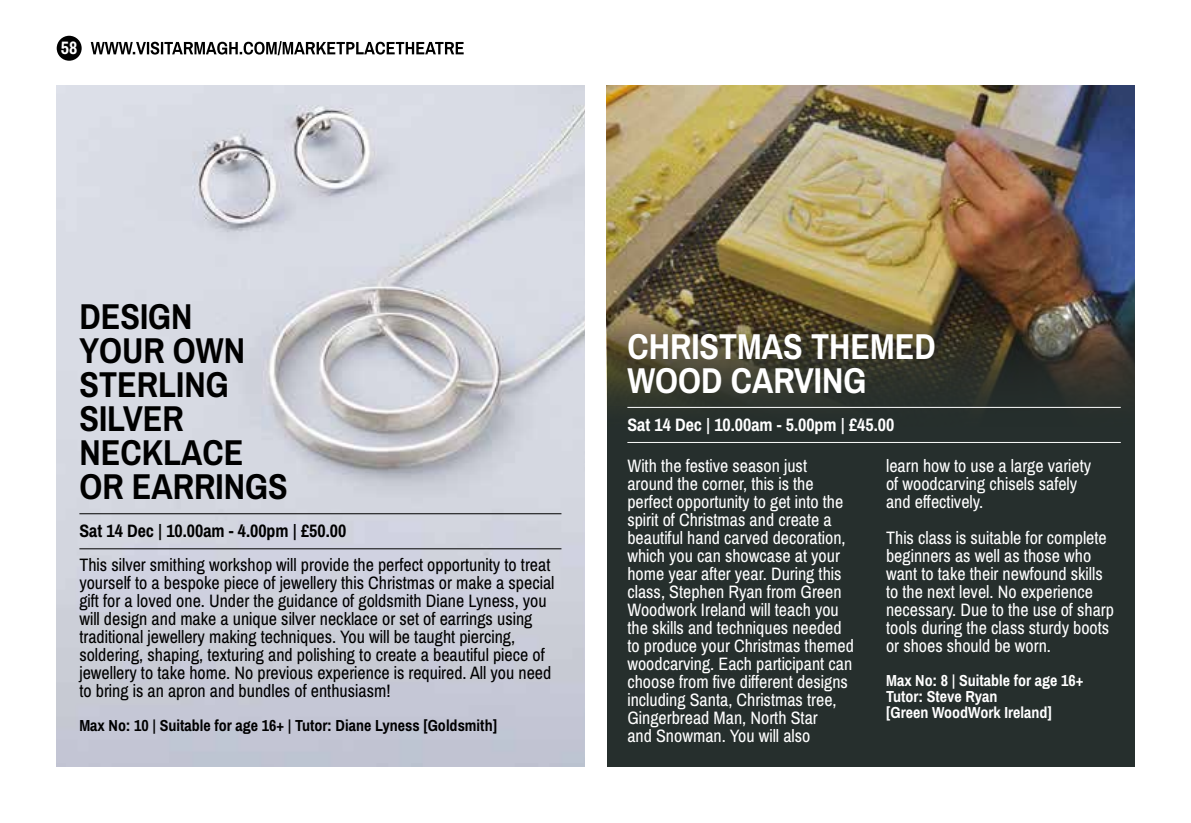
<style>
.page{position:relative;width:1191px;height:823px;background:#fff}
.page>*{position:absolute;margin:0;border:0;box-sizing:border-box;transform-origin:0 0}
.t1{font:700 36px/34px "Archivo Narrow";color:#000}
.t2{font:700 36px/34px "Archivo Narrow";color:#fff}
.t3{font:18px/18px "Archivo Narrow";color:#fff}
.t4{font:18px/18px "Archivo Narrow";color:#000}
.t5{font:700 18px "Archivo Narrow";color:#fff}
.t6{font:700 18px "Archivo Narrow";color:#000}
.t7{font:700 16px/16px "Archivo Narrow";color:#fff}
.t8{font:700 16px "Archivo Narrow";color:#000}
</style>
<div class="page">
<div style="left:57px;top:36px;width:25px;height:25px;background:#000;border-radius:50%"></div>
<svg style="left:91px;top:41px;width:373px;height:14px"></svg>
<img style="left:57px;top:85px;width:527px;height:680px">
<hr style="left:79px;top:513px;width:482px;height:1px;background:#000">
<hr style="left:79px;top:548px;width:482px;height:1px;background:#000">
<div style="left:607px;top:85px;width:527px;height:680px;background:#262f2d"></div>
<img style="left:607px;top:85px;width:527px;height:323px">
<hr style="left:627px;top:406px;width:493px;height:1px;background:#fff">
<hr style="left:627px;top:441px;width:493px;height:1px;background:#fff">
<p class="t5" style="left:61px;top:36px;width:18px">58</p>
<h1 class="t1" style="left:79px;top:299px;width:210px">DESIGN<br>YOUR OWN<br>STERLING<br>SILVER<br>NECKLACE<br>OR EARRINGS</h1>
<p class="t6" style="left:79px;top:519px;width:268px">Sat 14 Dec | 10.00am - 4.00pm | £50.00</p>
<p class="t4" style="left:79px;top:555px;width:476px">This silver smithing workshop will provide the perfect opportunity to treat yourself to a bespoke piece of jewellery this Christmas or make a special gift for a loved one. Under the guidance of goldsmith Diane Lyness, you will design and make a unique silver necklace or set of earrings using traditional jewellery making techniques. You will be taught piercing, soldering, shaping, texturing and polishing to create a beautiful piece of jewellery to take home. No previous experience is required. All you need to bring is an apron and bundles of enthusiasm!</p>
<p class="t8" style="left:79px;top:715px;width:419px">Max No: 10 | Suitable for age 16+ | Tutor: Diane Lyness [Goldsmith]</p>
<h1 class="t2" style="left:627px;top:329px;width:310px">CHRISTMAS THEMED<br>WOOD CARVING</h1>
<p class="t5" style="left:627px;top:413px;width:268px">Sat 14 Dec | 10.00am - 5.00pm | £45.00</p>
<p class="t3" style="left:627px;top:456px;width:228px">With the festive season just around the corner, this is the perfect opportunity to get into the spirit of Christmas and create a beautiful hand carved decoration, which you can showcase at your home year after year. During this class, Stephen Ryan from Green<br>Woodwork Ireland will teach you the skills and techniques needed to produce your Christmas themed woodcarving. Each participant can choose from five different designs including Santa, Christmas tree,<br>Gingerbread Man, North Star<br>and Snowman. You will also</p>
<p class="t3" style="left:886px;top:456px;width:207px">learn how to use a large variety of woodcarving chisels safely and effectively.</p>
<p class="t3" style="left:886px;top:528px;width:229px">This class is suitable for complete beginners as well as those who want to take their newfound skills to the next level. No experience necessary. Due to the use of sharp tools during the class sturdy boots or shoes should be worn.</p>
<p class="t7" style="left:886px;top:672px;width:199px">Max No: 8 | Suitable for age 16+<br>Tutor: Steve Ryan<br>[Green WoodWork Ireland]</p>
</div>
